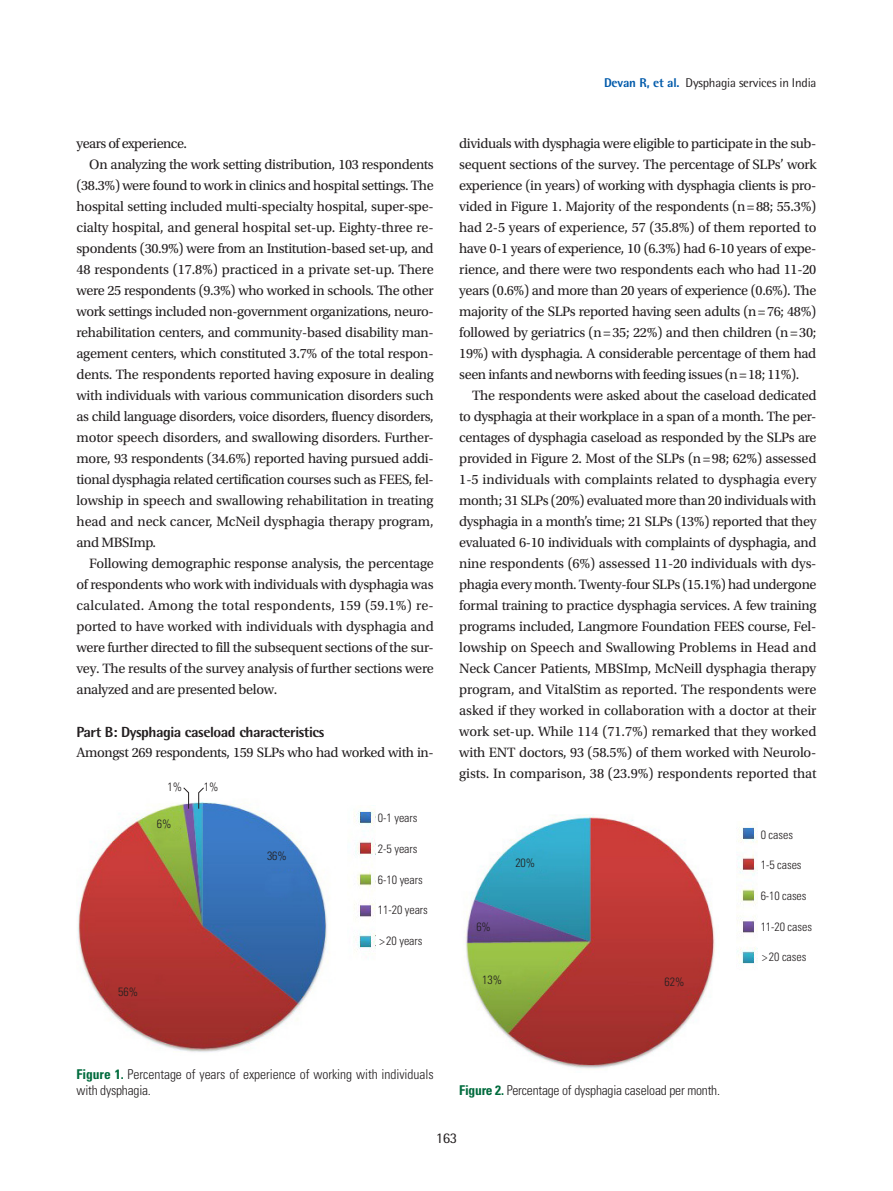
<style>
.page{position:relative;width:893px;height:1191px;background:#fff}
.page>*{position:absolute;margin:0;border:0;box-sizing:border-box;transform-origin:0 0}
.t1{font:14.85px "Rotis Semi Sans Std";color:#231f20}
.본문중제목{font:800 14.7px "Rotis Semi Sans Std";letter-spacing:-.03em;color:#231f20}
.본문{font:14.25px/21px "Utopia Std";letter-spacing:-.01em;color:#231f20;text-align:justify}
.본문_0{font:14.25px/21px "Utopia Std";letter-spacing:-.03em;color:#231f20;text-align:justify}
.표제목_그림설명{font:300 condensed 13.5px/16.2px "Univers LT Std";letter-spacing:-.005em;color:#231f20}
.t2{font:12.75px "Rotis Semi Sans Std";letter-spacing:-.015em;color:#231f20}
.그림지문_8pt{font:300 condensed 12px "Univers LT Std";letter-spacing:-.005em;color:#231f20}
.s1{font-weight:800;color:#015aaa}
.s2{font-weight:700;color:#006b3d}
</style>
<div class="page">
<img style="left:77px;top:798px;width:251px;height:255px">
<img style="left:353px;top:810px;width:22px;height:144px">
<svg style="left:183px;top:787px;width:6px;height:22px"></svg>
<svg style="left:198px;top:787px;width:6px;height:22px"></svg>
<img style="left:465px;top:814px;width:250px;height:255px">
<img style="left:736px;top:826px;width:22px;height:139px">
<p class="본문_0" style="left:77px;top:133px;width:112px">years of experience.</p>
<p class="본문" style="left:77px;top:154px;width:359px;text-indent:13px">On analyzing the work setting distribution, 103 respondents (38.3%) were found to work in clinics and hospital settings. The hospital setting included multi-specialty hospital, super-spe&shy;cialty hospital, and general hospital set-up. Eighty-three re&shy;spondents (30.9%) were from an Institution-based set-up, and 48 respondents (17.8%) practiced in a private set-up. There were 25 respondents (9.3%) who worked in schools. The other work settings included non-government organizations, neuro&shy;rehabilitation centers, and community-based disability man&shy;agement centers, which constituted 3.7% of the total respon&shy;dents. The respondents reported having exposure in dealing with individuals with various communication disorders such as child language disorders, voice disorders, fluency disorders, motor speech disorders, and swallowing disorders. Further&shy;more, 93 respondents (34.6%) reported having pursued addi&shy;tional dysphagia related certification courses such as FEES, fel&shy;lowship in speech and swallowing rehabilitation in treating head and neck cancer, McNeil dysphagia therapy program, and MBSImp.</p>
<p class="본문" style="left:77px;top:553px;width:359px;text-indent:13px">Following demographic response analysis, the percentage of respondents who work with individuals with dysphagia was calculated. Among the total respondents, 159 (59.1%) re&shy;ported to have worked with individuals with dysphagia and were further directed to fill the subsequent sections of the sur&shy;vey. The results of the survey analysis of further sections were analyzed and are presented below.</p>
<p class="본문중제목" style="left:77px;top:722px;width:249px">Part B: Dysphagia caseload characteristics</p>
<p class="본문_0" style="left:77px;top:742px;width:359px">Amongst 269 respondents, 159 SLPs who had worked with in-</p>
<p class="그림지문_8pt" style="left:168px;top:779px;width:16px">1%</p>
<p class="그림지문_8pt" style="left:204px;top:779px;width:16px">1%</p>
<p class="그림지문_8pt" style="left:157px;top:816px;width:16px">6%</p>
<p class="그림지문_8pt" style="left:267px;top:848px;width:21px">36%</p>
<p class="그림지문_8pt" style="left:118px;top:984px;width:21px">56%</p>
<p class="그림지문_8pt" style="left:378px;top:811px;width:41px">0-1 years</p>
<p class="그림지문_8pt" style="left:378px;top:841px;width:41px">2-5 years</p>
<p class="그림지문_8pt" style="left:378px;top:872px;width:46px">6-10 years</p>
<p class="그림지문_8pt" style="left:378px;top:903px;width:51px">11-20 years</p>
<p class="그림지문_8pt" style="left:379px;top:933px;width:44px">&gt; 20 years</p>
<p class="t2" style="left:604px;top:75px;width:214px"><span class="s1">Devan R, et al.</span> Dysphagia services in India</p>
<p class="본문_0" style="left:459px;top:133px;width:359px">dividuals with dysphagia were eligible to participate in the sub&shy;sequent sections of the survey. The percentage of SLPs’ work experience (in years) of working with dysphagia clients is pro&shy;vided in Figure 1. Majority of the respondents (n =88; 55.3%) had 2-5 years of experience, 57 (35.8%) of them reported to have 0-1 years of experience, 10 (6.3%) had 6-10 years of expe&shy;rience, and there were two respondents each who had 11-20 years (0.6%) and more than 20 years of experience (0.6%). The majority of the SLPs reported having seen adults (n=76; 48%) followed by geriatrics (n =35; 22%) and then children (n =30; 19%) with dysphagia. A considerable percentage of them had seen infants and newborns with feeding issues (n=18; 11%).</p>
<p class="본문" style="left:459px;top:385px;width:359px;text-indent:13px">The respondents were asked about the caseload dedicated to dysphagia at their workplace in a span of a month. The per&shy;centages of dysphagia caseload as responded by the SLPs are provided in Figure 2. Most of the SLPs (n =98; 62%) assessed 1-5 individuals with complaints related to dysphagia every month; 31 SLPs (20%) evaluated more than 20 individuals with dysphagia in a month’s time; 21 SLPs (13%) reported that they evaluated 6-10 individuals with complaints of dysphagia, and nine respondents (6%) assessed 11-20 individuals with dys&shy;phagia every month. Twenty-four SLPs (15.1%) had undergone formal training to practice dysphagia services. A few training programs included, Langmore Foundation FEES course, Fel&shy;lowship on Speech and Swallowing Problems in Head and Neck Cancer Patients, MBSImp, McNeill dysphagia therapy program, and VitalStim as reported. The respondents were asked if they worked in collaboration with a doctor at their work set-up. While 114 (71.7%) remarked that they worked with ENT doctors, 93 (58.5%) of them worked with Neurolo&shy;gists. In comparison, 38 (23.9%) respondents reported that</p>
<p class="그림지문_8pt" style="left:476px;top:920px;width:16px">6%</p>
<p class="그림지문_8pt" style="left:515px;top:855px;width:21px">20%</p>
<p class="그림지문_8pt" style="left:482px;top:973px;width:21px">13%</p>
<p class="그림지문_8pt" style="left:665px;top:974px;width:21px">62%</p>
<p class="그림지문_8pt" style="left:761px;top:827px;width:34px">0 cases</p>
<p class="그림지문_8pt" style="left:761px;top:858px;width:42px">1-5 cases</p>
<p class="그림지문_8pt" style="left:761px;top:888px;width:47px">6-10 cases</p>
<p class="그림지문_8pt" style="left:761px;top:919px;width:53px">11-20 cases</p>
<p class="그림지문_8pt" style="left:762px;top:949px;width:46px">&gt; 20 cases</p>
<p class="표제목_그림설명" style="left:77px;top:1066px;width:359px"><span class="s2">Figure 1.</span> Percentage of years of experience of working with individuals with dysphagia.</p>
<p class="표제목_그림설명" style="left:459px;top:1082px;width:262px"><span class="s2">Figure 2.</span> Percentage of dysphagia caseload per month.</p>
<p class="t1" style="left:436px;top:1129px;width:23px">163</p>
</div>
